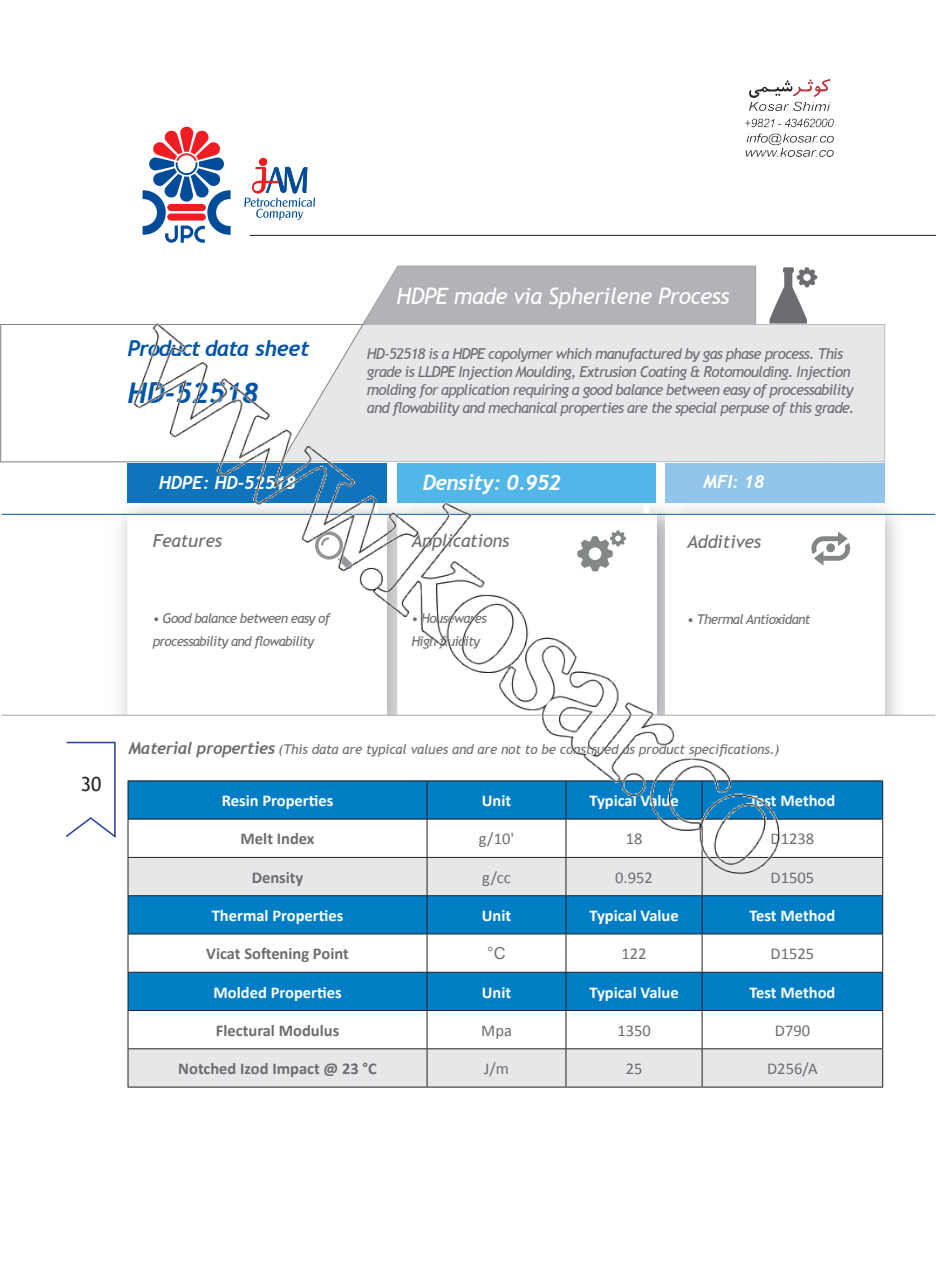
<style>
.page{position:relative;width:936px;height:1276px;background:#fff}
.page>*{position:absolute;margin:0;border:0;box-sizing:border-box;transform-origin:0 0}
.t1{font:italic 700 28.5px "Trebuchet";color:#0154a6}
.t2{font:italic 22.5px "Trebuchet MS";letter-spacing:-.02em;color:#fff}
.t3{font:italic 700 21.6px "Trebuchet";letter-spacing:-.05em;color:#0154a6}
.t4{font:italic 700 21px "Trebuchet";letter-spacing:-.025em;color:#fff}
.t5{font:19.5px "Trebuchet MS";color:#231f20}
.t6{font:italic 18px "Trebuchet MS";letter-spacing:-.01em;color:#6c6d70}
.t7{font:italic 700 18px "Trebuchet";letter-spacing:-.01em;color:#fff}
.t8{font:700 16.5px "Calibri";color:#fff}
.t9{font:700 16.5px "Calibri";color:#6c6d70}
.t10{font:16.5px "Calibri";color:#6c6d70}
.t11{font:16.5px "Arial";color:#6c6d70}
.t12{font:italic 15px/18px "Trebuchet MS";letter-spacing:-.05em;color:#6c6d70}
.t13{font:italic 13.5px/22.5px "Trebuchet MS";letter-spacing:-.05em;color:#6c6d70}
.t14{font:italic 13.5px "Trebuchet MS";letter-spacing:-.01em;color:#6c6d70}
.s1{font-family:"Trebuchet";font-weight:700;font-size:16.5px}
</style>
<div class="page">
<svg style="left:143px;top:127px;width:87px;height:116px"></svg>
<div style="left:259px;top:158px;width:8px;height:8px;background:#ee1d23;border-radius:50%"></div>
<svg style="left:244px;top:167px;width:71px;height:53px"></svg>
<svg style="left:783px;top:267px;width:34px;height:20px"></svg>
<div style="left:665px;top:463px;width:219px;height:40px;background:#92c5ea"></div>
<svg style="left:819px;top:531px;width:31px;height:34px"></svg>
<div style="left:826px;top:543px;width:9px;height:9px;background:#838788;border-radius:50%"></div>
<hr style="left:250px;top:235px;width:685px;height:1px;background:#231f20">
<div style="left:819px;top:324px;width:66px;height:138px;background:#e6e7e9"></div>
<svg style="left:384px;top:265px;width:372px;height:22px;background:#b4b5b9"></svg>
<svg style="left:0;top:324px;width:117px;height:138px"></svg>
<hr style="left:2px;top:715px;width:933px;height:1px;background:#a8a9ad">
<hr style="left:2px;top:514px;width:933px;height:1px;background:#0154a6">
<svg style="left:819px;top:781px;width:63px;height:76px"></svg>
<svg style="left:129px;top:858px;width:753px;height:228px"></svg>
<hr style="left:702px;top:780px;width:181px;height:1px;background:#231f20">
<hr style="left:702px;top:819px;width:181px;height:1px;background:#231f20">
<hr style="left:702px;top:857px;width:181px;height:1px;background:#231f20">
<hr style="left:702px;top:895px;width:181px;height:1px;background:#231f20">
<hr style="left:702px;top:933px;width:181px;height:1px;background:#231f20">
<hr style="left:702px;top:972px;width:181px;height:1px;background:#231f20">
<hr style="left:702px;top:1010px;width:181px;height:1px;background:#231f20">
<hr style="left:566px;top:1010px;width:136px;height:1px;background:#231f20">
<hr style="left:427px;top:1010px;width:139px;height:1px;background:#231f20">
<hr style="left:128px;top:1010px;width:299px;height:1px;background:#231f20">
<hr style="left:702px;top:1048px;width:181px;height:1px;background:#231f20">
<hr style="left:566px;top:1048px;width:136px;height:1px;background:#231f20">
<hr style="left:427px;top:1048px;width:139px;height:1px;background:#231f20">
<hr style="left:128px;top:1048px;width:299px;height:1px;background:#231f20">
<hr style="left:702px;top:1086px;width:181px;height:1px;background:#231f20">
<hr style="left:566px;top:1086px;width:136px;height:1px;background:#231f20">
<hr style="left:427px;top:1086px;width:139px;height:1px;background:#231f20">
<hr style="left:128px;top:1086px;width:299px;height:1px;background:#231f20">
<hr style="left:882px;top:781px;width:1px;height:38px;background:#231f20">
<hr style="left:882px;top:819px;width:1px;height:38px;background:#231f20">
<hr style="left:882px;top:858px;width:1px;height:37px;background:#231f20">
<hr style="left:882px;top:896px;width:1px;height:37px;background:#231f20">
<hr style="left:882px;top:934px;width:1px;height:38px;background:#231f20">
<hr style="left:882px;top:972px;width:1px;height:38px;background:#231f20">
<hr style="left:882px;top:1011px;width:1px;height:37px;background:#231f20">
<hr style="left:882px;top:1049px;width:1px;height:37px;background:#231f20">
<hr style="left:701px;top:972px;width:1px;height:38px;background:#231f20">
<hr style="left:565px;top:972px;width:1px;height:38px;background:#231f20">
<hr style="left:426px;top:972px;width:1px;height:38px;background:#231f20">
<hr style="left:128px;top:972px;width:1px;height:38px;background:#231f20">
<hr style="left:701px;top:1011px;width:1px;height:37px;background:#231f20">
<hr style="left:565px;top:1011px;width:1px;height:37px;background:#231f20">
<hr style="left:426px;top:1011px;width:1px;height:37px;background:#231f20">
<hr style="left:128px;top:1011px;width:1px;height:37px;background:#231f20">
<hr style="left:701px;top:1049px;width:1px;height:37px;background:#231f20">
<hr style="left:565px;top:1049px;width:1px;height:37px;background:#231f20">
<hr style="left:426px;top:1049px;width:1px;height:37px;background:#231f20">
<hr style="left:128px;top:1049px;width:1px;height:37px;background:#231f20">
<svg style="left:66px;top:742px;width:50px;height:96px"></svg>
<img style="left:117px;top:287px;width:702px;height:702px">
<img style="left:745px;top:79px;width:89px;height:78px">
<h3 class="t3" style="left:128px;top:335px;width:183px">Product data sheet</h3>
<h1 class="t1" style="left:128px;top:375px;width:133px">HD-52518</h1>
<h2 class="t2" style="left:396px;top:283px;width:334px">HDPE made via Spherilene Process</h2>
<p class="t12" style="left:367px;top:344px;width:489px">HD-52518 is a HDPE copolymer which manufactured by gas phase process. This grade is LLDPE Injection Moulding, Extrusion Coating &amp; Rotomoulding. Injection molding for application requiring a good balance between easy of processability and flowability and mechanical properties are the special perpuse of this grade.</p>
<p class="t7" style="left:159px;top:472px;width:139px">HDPE: HD-52518</p>
<h3 class="t4" style="left:423px;top:470px;width:140px">Density: 0.952</h3>
<p class="t7" style="left:703px;top:471px;width:63px">MFI: 18</p>
<p class="t6" style="left:153px;top:529px;width:71px">Features</p>
<p class="t6" style="left:411px;top:529px;width:99px">Applications</p>
<p class="t6" style="left:687px;top:530px;width:75px">Additives</p>
<p class="t13" style="left:153px;top:607px;width:179px">• Good balance between easy of processability and flowability</p>
<p class="t13" style="left:411px;top:607px;width:77px">• Housewares<br>High fluidity</p>
<p class="t13" style="left:687px;top:608px;width:125px">• Thermal Antioxidant</p>
<h3 class="t5" style="left:81px;top:772px;width:22px">30</h3>
<p class="t14" style="left:128px;top:741px;width:652px"><span class="s1">Material properties</span> (This data are typical values and are not to be construed as product specifications.)</p>
<p class="t8" style="left:222px;top:790px;width:113px">Resin Properties</p>
<p class="t8" style="left:482px;top:790px;width:31px">Unit</p>
<p class="t8" style="left:589px;top:790px;width:91px">Typical Value</p>
<p class="t8" style="left:749px;top:790px;width:87px">Test Method</p>
<p class="t9" style="left:240px;top:828px;width:75px">Melt Index</p>
<p class="t10" style="left:479px;top:828px;width:37px">g/10'</p>
<p class="t10" style="left:625px;top:828px;width:18px">18</p>
<p class="t10" style="left:770px;top:828px;width:45px">D1238</p>
<p class="t9" style="left:252px;top:866px;width:53px">Density</p>
<p class="t10" style="left:482px;top:867px;width:30px">g/cc</p>
<p class="t10" style="left:615px;top:867px;width:39px">0.952</p>
<p class="t10" style="left:770px;top:867px;width:45px">D1505</p>
<p class="t8" style="left:212px;top:905px;width:133px">Thermal Properties</p>
<p class="t8" style="left:482px;top:905px;width:31px">Unit</p>
<p class="t8" style="left:589px;top:905px;width:91px">Typical Value</p>
<p class="t8" style="left:749px;top:905px;width:87px">Test Method</p>
<p class="t9" style="left:206px;top:943px;width:144px">Vicat Softening Point</p>
<p class="t11" style="left:487px;top:942px;width:20px">°C</p>
<p class="t10" style="left:621px;top:943px;width:27px">122</p>
<p class="t10" style="left:770px;top:943px;width:45px">D1525</p>
<p class="t8" style="left:213px;top:981px;width:129px">Molded Properties</p>
<p class="t8" style="left:482px;top:981px;width:31px">Unit</p>
<p class="t8" style="left:589px;top:981px;width:91px">Typical Value</p>
<p class="t8" style="left:749px;top:981px;width:87px">Test Method</p>
<p class="t9" style="left:216px;top:1019px;width:125px">Flectural Modulus</p>
<p class="t10" style="left:481px;top:1020px;width:32px">Mpa</p>
<p class="t10" style="left:617px;top:1020px;width:35px">1350</p>
<p class="t10" style="left:774px;top:1020px;width:37px">D790</p>
<p class="t9" style="left:178px;top:1058px;width:200px">Notched Izod Impact @ 23 °C</p>
<p class="t10" style="left:484px;top:1058px;width:26px">J/m</p>
<p class="t10" style="left:625px;top:1058px;width:18px">25</p>
<p class="t10" style="left:767px;top:1058px;width:52px">D256/A</p>
</div>
